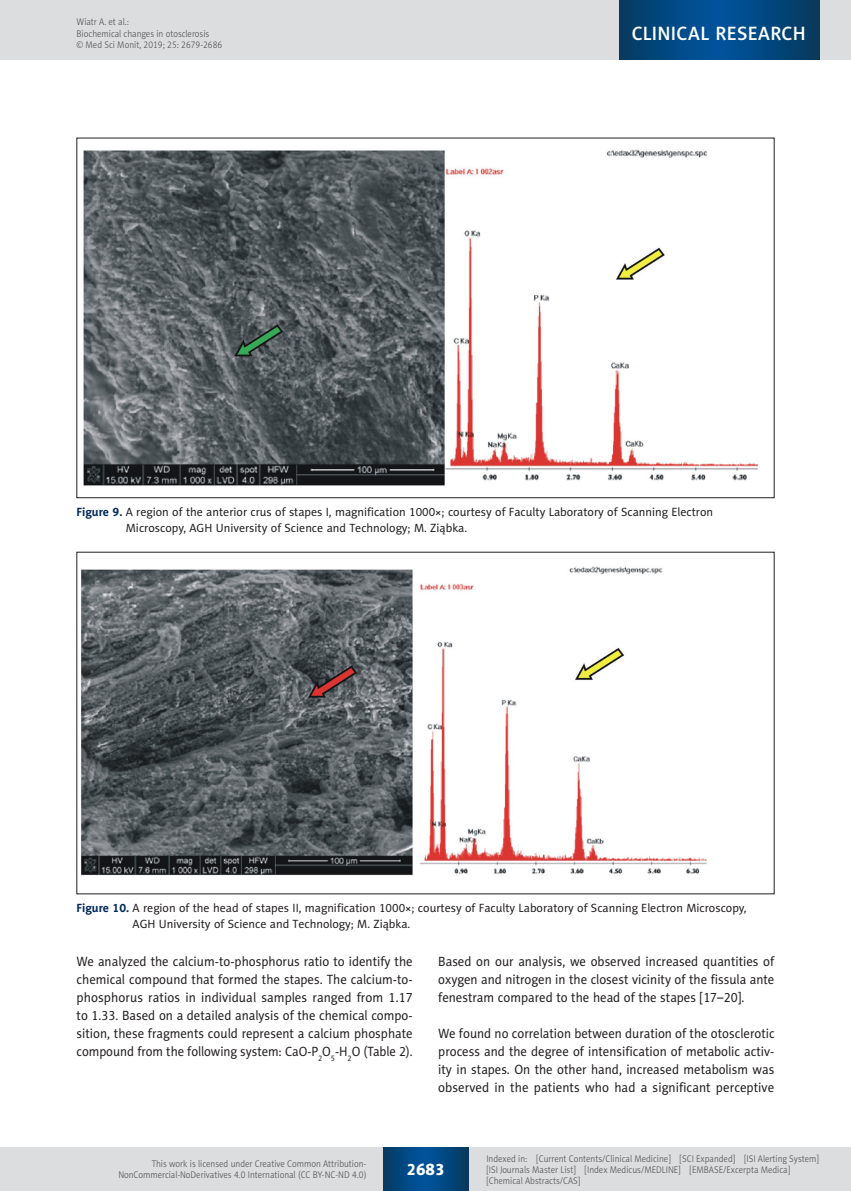
<style>
.page{position:relative;width:851px;height:1191px;background:#fff}
.page>*{position:absolute;margin:0;border:0;box-sizing:border-box;transform-origin:0 0}
.t1{font:19.5px "Naomi Sans EFN Medium";letter-spacing:.015em;color:#fff}
.t2{font:16.5px "Naomi Sans EFN Heavy";color:#fff}
.MSM_Body{font:13.5px/18px "Naomi Sans EFN";color:#231f20;text-align:justify;scale:.95 1}
.MSM_Rycina_tytul{font:12px/15.8px "Naomi Sans EFN";color:#231f20}
.t3{font:9.75px/11.2px "Naomi Sans EFN Light";color:#57585a;scale:.9 1}
.s1{font-weight:700;color:#00295c}
</style>
<div class="page">
<img style="left:83px;top:149px;width:675px;height:337px">
<img style="left:81px;top:566px;width:626px;height:310px">
<div style="left:0;top:1148px;width:850px;height:43px;background:#dcdddf"></div>
<svg style="left:383px;top:1147px;width:85px;height:43px;background:#02477e"></svg>
<div style="left:0;top:0;width:850px;height:60px;background:#dcdddf"></div>
<svg style="left:619px;top:0;width:200px;height:60px;background:#02477e"></svg>
<p class="t3" style="left:77px;top:16px;width:163px">Wiatr A. et al.:<br>Biochemical changes in otosclerosis<br>© Med Sci Monit, 2019; 25: 2679-2686</p>
<h1 class="t1" style="left:631px;top:22px;width:175px">CLINICAL RESEARCH</h1>
<p class="MSM_Rycina_tytul" style="left:126px;top:504px;width:588px;text-indent:-49px"><span class="s1">Figure 9.</span> A region of the anterior crus of stapes I, magnification 1000×; courtesy of Faculty Laboratory of Scanning Electron<br>Microscopy, AGH University of Science and Technology; M. Ziąbka.</p>
<p class="MSM_Rycina_tytul" style="left:133px;top:900px;width:615px;text-indent:-56px"><span class="s1">Figure 10.</span> A region of the head of stapes II, magnification 1000×; courtesy of Faculty Laboratory of Scanning Electron Microscopy,<br>AGH University of Science and Technology; M. Ziąbka.</p>
<p class="MSM_Body" style="left:438px;top:952px;width:355px">Based on our analysis, we observed increased quantities of oxygen and nitrogen in the closest vicinity of the fissula ante fenestram compared to the head of the stapes [17–20].</p>
<p class="MSM_Body" style="left:438px;top:1024px;width:355px">We found no correlation between duration of the otosclerotic process and the degree of intensification of metabolic activ&shy;ity in stapes. On the other hand, increased metabolism was observed in the patients who had a significant perceptive</p>
<p class="MSM_Body" style="left:77px;top:952px;width:355px">We analyzed the calcium-to-phosphorus ratio to identify the chemical compound that formed the stapes. The calcium-to&shy;phosphorus ratios in individual samples ranged from 1.17 to 1.33. Based on a detailed analysis of the chemical compo&shy;sition, these fragments could represent a calcium phosphate compound from the following system: CaO-P<sub>2</sub>O<sub>5</sub>-H<sub>2</sub>O (Table 2).</p>
<p class="t3" style="left:118px;top:1158px;width:277px;text-align:right">This work is licensed under Creative Common Attribution-<br>NonCommercial-NoDerivatives 4.0 International (CC BY-NC-ND 4.0)</p>
<p class="t2" style="left:406px;top:1159px;width:40px">2683</p>
<p class="t3" style="left:486px;top:1152px;width:371px">Indexed in: [Current Contents/Clinical Medicine] [SCI Expanded] [ISI Alerting System] [ISI Journals Master List] [Index Medicus/MEDLINE] [EMBASE/Excerpta Medica] [Chemical Abstracts/CAS]</p>
</div>
